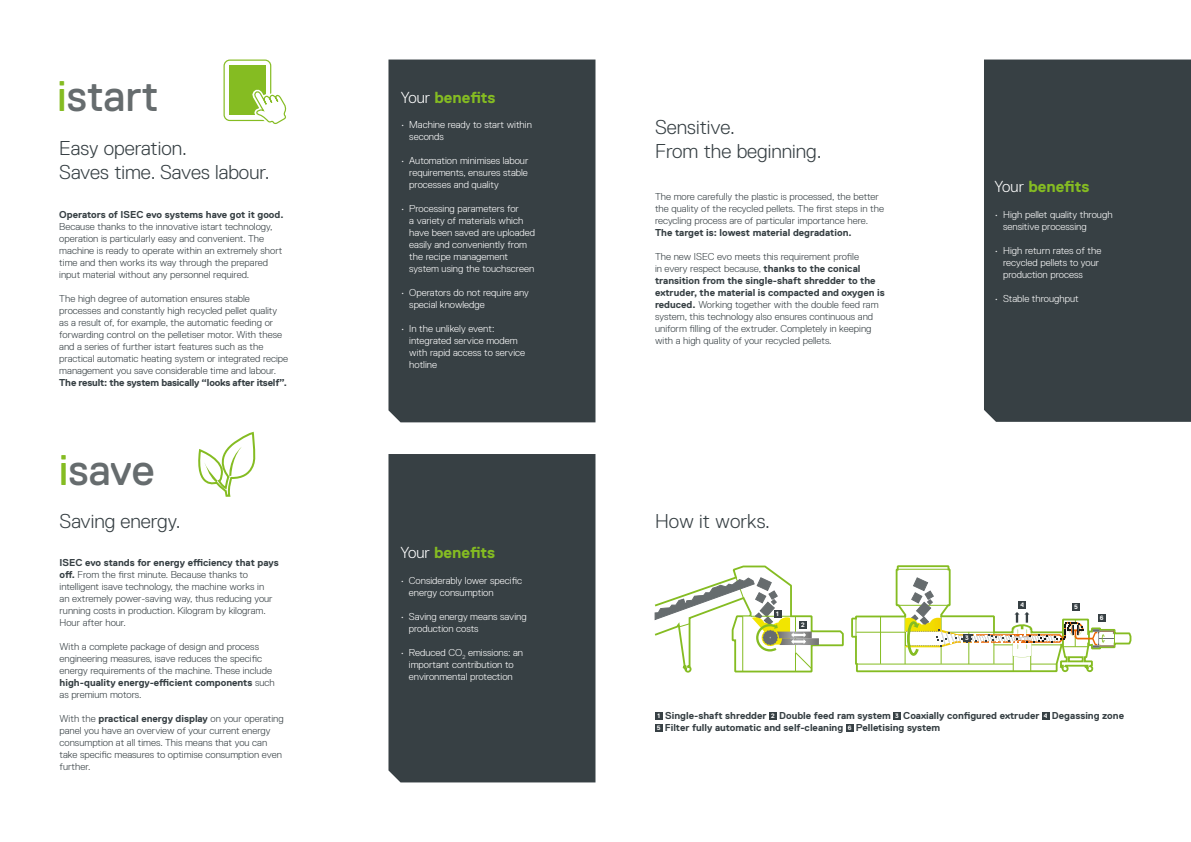
<style>
.page{position:relative;width:1191px;height:842px;background:#fff}
.page>*{position:absolute;margin:0;border:0;box-sizing:border-box;transform-origin:0 0}
.t1{font:44px "Replica Std";color:#666c6e}
.t2{font:300 20px/24px "Replica Std";color:#374044}
.t3{font:700 16px "Replica Std";color:#85bc22}
.t4{font:300 10px/12px "Replica Std";color:#374044}
.t5{font:300 10px/12px "Replica Std";color:#fff}
.t6{font:700 10px/12px "Replica Std";color:#374044}
.t7{font:700 10px "Replica Std";letter-spacing:-.02em;color:#374044}
.t8{font:700 6.4px "Replica Std";color:#fff}
.s1{color:#85bc22}
.s2{font-weight:700}
.s3{font-weight:300;color:#fff}
.s4{font-size:6.4px;color:#fff}
</style>
<div class="page">
<div style="left:984px;top:60px;width:207px;height:362px;background:#374044"></div>
<div style="left:229px;top:65px;width:36px;height:50px;background:#85bc22"></div>
<div style="left:223px;top:60px;width:48px;height:61px;border:1px solid #85bc22;border-radius:6px"></div>
<svg style="left:251px;top:88px;width:36px;height:36px"></svg>
<div style="left:388px;top:60px;width:207px;height:362px;background:#374044"></div>
<div style="left:655px;top:712px;width:7px;height:7px;background:#374044"></div>
<div style="left:769px;top:712px;width:7px;height:7px;background:#374044"></div>
<div style="left:893px;top:712px;width:7px;height:7px;background:#374044"></div>
<div style="left:1042px;top:712px;width:7px;height:7px;background:#374044"></div>
<div style="left:655px;top:724px;width:7px;height:7px;background:#374044"></div>
<div style="left:846px;top:724px;width:7px;height:7px;background:#374044"></div>
<svg style="left:198px;top:433px;width:57px;height:64px"></svg>
<div style="left:388px;top:454px;width:207px;height:328px;background:#374044"></div>
<svg style="left:654px;top:565px;width:190px;height:108px"></svg>
<svg style="left:851px;top:565px;width:281px;height:108px"></svg>
<div style="left:774px;top:610px;width:7px;height:7px;background:#374044"></div>
<div style="left:799px;top:622px;width:7px;height:7px;background:#374044"></div>
<div style="left:963px;top:635px;width:7px;height:7px;background:#374044"></div>
<div style="left:1018px;top:601px;width:8px;height:7px;background:#374044"></div>
<div style="left:1072px;top:603px;width:7px;height:8px;background:#374044"></div>
<div style="left:1098px;top:615px;width:7px;height:7px;background:#374044"></div>
<h1 class="t1" style="left:57px;top:72px;width:103px"><span class="s1">i</span>start</h1>
<h2 class="t2" style="left:59px;top:136px;width:212px">Easy operation.<br>Saves time. Saves labour.</h2>
<p class="t6" style="left:59px;top:208px;width:226px">Operators of ISEC evo systems have got it good.</p>
<p class="t4" style="left:59px;top:220px;width:225px">Because thanks to the innovative istart technology, operation is particularly easy and convenient. The machine is ready to operate within an extremely short time and then works its way through the prepared input material without any personnel required.</p>
<p class="t4" style="left:59px;top:292px;width:230px">The high degree of automation ensures stable processes and constantly high recycled pellet quality as a result of, for example, the automatic feeding or forwarding control on the pelletiser motor. With these and a series of further istart features such as the practical automatic heating system or integrated recipe management you save considerable time and labour.</p>
<p class="t7" style="left:59px;top:377px;width:229px">The result: the system basically “looks after itself”.</p>
<h1 class="t1" style="left:59px;top:445px;width:97px"><span class="s1">i</span>save</h1>
<h2 class="t2" style="left:60px;top:509px;width:122px">Saving energy.</h2>
<p class="t4" style="left:60px;top:557px;width:221px"><span class="s2">ISEC evo stands for energy efficiency that pays off.</span> From the first minute. Because thanks to intelligent isave technology, the machine works in<br>an extremely power-saving way, thus reducing your running costs in production. Kilogram by kilogram.<br>Hour after hour.</p>
<p class="t4" style="left:60px;top:641px;width:217px">With a complete package of design and process engineering measures, isave reduces the specific energy requirements of the machine. These include <span class="s2">high-quality energy-efficient components</span> such as premium motors.</p>
<p class="t4" style="left:60px;top:713px;width:226px">With the <span class="s2">practical energy display</span> on your operating panel you have an overview of your current energy consumption at all times. This means that you can take specific measures to optimise consumption even further.</p>
<h3 class="t3" style="left:401px;top:88px;width:96px"><span class="s3">Your</span> benefits</h3>
<p class="t5" style="left:409px;top:118px;width:124px;text-indent:-8px">• Machine ready to start within seconds</p>
<p class="t5" style="left:409px;top:154px;width:121px;text-align:justify;text-indent:-8px">• Automation minimises labour requirements, ensures stable processes and quality</p>
<p class="t5" style="left:409px;top:202px;width:127px;text-indent:-8px">• Processing parameters for<br>a variety of materials which have been saved are uploaded easily and conveniently from the recipe management system using the touchscreen</p>
<p class="t5" style="left:409px;top:286px;width:121px;text-indent:-8px">• Operators do not require any special knowledge</p>
<p class="t5" style="left:409px;top:322px;width:117px;text-indent:-8px">• In the unlikely event: integrated service modem with rapid access to service hotline</p>
<h3 class="t3" style="left:400px;top:544px;width:96px"><span class="s3">Your</span> benefits</h3>
<p class="t5" style="left:409px;top:574px;width:115px;text-indent:-8px">• Considerably lower specific energy consumption</p>
<p class="t5" style="left:409px;top:610px;width:119px;text-indent:-8px">• Saving energy means saving production costs</p>
<p class="t5" style="left:400px;top:646px;width:124px;text-align:center">• Reduced CO<sub>2</sub> emissions: an important contribution to environmental protection</p>
<h2 class="t2" style="left:655px;top:115px;width:168px">Sensitive.<br>From the beginning.</h2>
<p class="t4" style="left:655px;top:190px;width:230px">The more carefully the plastic is processed, the better the quality of the recycled pellets. The first steps in the recycling process are of particular importance here.</p>
<p class="t6" style="left:655px;top:226px;width:198px">The target is: lowest material degradation.</p>
<p class="t4" style="left:655px;top:250px;width:231px">The new ISEC evo meets this requirement profile<br>in every respect because, <span class="s2">thanks to the conical transition from the single-shaft shredder to the extruder, the material is compacted and oxygen is reduced.</span> Working together with the double feed ram system, this technology also ensures continuous and uniform filling of the extruder. Completely in keeping with a high quality of your recycled pellets.</p>
<h2 class="t2" style="left:655px;top:509px;width:116px">How it works.</h2>
<p class="t8" style="left:776px;top:610px;width:4px">1</p>
<p class="t8" style="left:801px;top:621px;width:5px">2</p>
<h3 class="t3" style="left:994px;top:178px;width:96px"><span class="s3">Your</span> benefits</h3>
<p class="t5" style="left:1003px;top:208px;width:111px;text-indent:-8px">• High pellet quality through sensitive processing</p>
<p class="t5" style="left:1003px;top:244px;width:100px;text-indent:-8px">• High return rates of the recycled pellets to your production process</p>
<p class="t5" style="left:994px;top:292px;width:86px">• Stable throughput</p>
<p class="t8" style="left:965px;top:634px;width:5px">3</p>
<p class="t8" style="left:1020px;top:601px;width:5px">4</p>
<p class="t8" style="left:1074px;top:603px;width:5px">5</p>
<p class="t8" style="left:1099px;top:614px;width:5px">6</p>
<p class="t6" style="left:657px;top:710px;width:469px"><span class="s4">1</span> Single-shaft shredder <sup>2</sup> Double feed ram system <span class="s4">3</span> Coaxially configured extruder <span class="s4">4</span> Degassing zone<br><span class="s4">5</span> Filter fully automatic and self-cleaning <span class="s4">6</span> Pelletising system</p>
</div>
